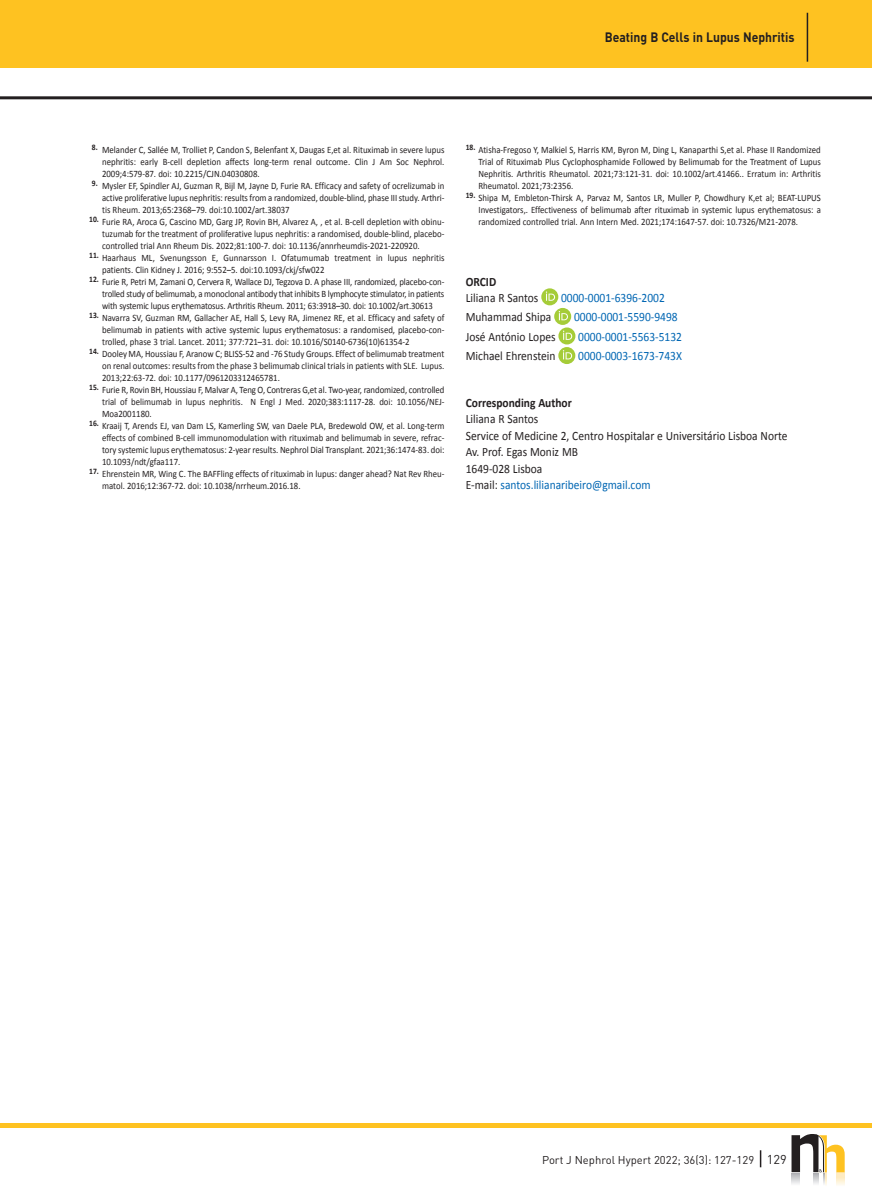
<style>
.page{position:relative;width:872px;height:1191px;background:#fff}
.page>*{position:absolute;margin:0;border:0;box-sizing:border-box;transform-origin:0 0}
.t1{font:700 13.5px "DIN";color:#231f20;scale:.9 1}
.t2{font:12.75px/16.5px "Calibri";color:#231f20;scale:.9 1}
.t3{font:12.75px "Calibri";color:#0166b3;scale:.9 1}
.t4{font:700 12.75px "Calibri";color:#231f20;scale:.9 1}
.t5{font:11.25px "DIN";color:#231f20}
.t6{font:9.75px/12px "Calibri";color:#231f20;text-align:justify;scale:.9 1}
.s1{color:#0166b3}
.s2{font-size:12.75px}
</style>
<div class="page">
<hr style="left:0;top:96px;width:872px;height:3px;background:#231f20">
<hr style="left:0;top:1123px;width:872px;height:4px;background:#fec221">
<svg style="left:760px;top:1150px;width:1px;height:17px"></svg>
<div style="left:0;top:0;width:872px;height:68px;background:#fec221"></div>
<svg style="left:791px;top:1134px;width:53px;height:51px"></svg>
<hr style="left:806px;top:13px;width:2px;height:49px;background:#231f20">
<div style="left:541px;top:288px;width:17px;height:17px;background:#a5cc38;border-radius:50%"></div>
<svg style="left:546px;top:291px;width:9px;height:10px"></svg>
<svg style="left:554px;top:308px;width:17px;height:17px"></svg>
<svg style="left:559px;top:311px;width:9px;height:9px"></svg>
<div style="left:558px;top:327px;width:17px;height:17px;background:#a5cc38;border-radius:50%"></div>
<svg style="left:563px;top:330px;width:9px;height:10px"></svg>
<svg style="left:558px;top:347px;width:17px;height:17px"></svg>
<svg style="left:563px;top:350px;width:9px;height:9px"></svg>
<h1 class="t1" style="left:605px;top:28px;width:212px">Beating B Cells in Lupus Nephritis</h1>
<p class="t6" style="left:102px;top:143px;width:382px;text-indent:-10px"><sup>8.</sup> Melander C, Sallée M, Trolliet P, Candon S, Belenfant X, Daugas E,et al. Rituximab in severe lupus nephritis: early B-cell depletion affects long-term renal outcome. Clin J Am Soc Nephrol.<br>2009;4:579-87. doi: 10.2215/CJN.04030808.</p>
<p class="t6" style="left:102px;top:179px;width:382px;text-indent:-10px"><sup>9.</sup> Mysler EF, Spindler AJ, Guzman R, Bijl M, Jayne D, Furie RA. Efficacy and safety of ocrelizumab in active proliferative lupus nephritis: results from a randomized, double-blind, phase III study. Arthri&shy;tis Rheum. 2013;65:2368–79. doi:10.1002/art.38037</p>
<p class="t6" style="left:102px;top:215px;width:382px;text-indent:-13px"><sup>10.</sup> Furie RA, Aroca G, Cascino MD, Garg JP, Rovin BH, Alvarez A, , et al. B-cell depletion with obinu&shy;tuzumab for the treatment of proliferative lupus nephritis: a randomised, double-blind, placebo&shy;controlled trial Ann Rheum Dis. 2022;81:100-7. doi: 10.1136/annrheumdis-2021-220920.</p>
<p class="t6" style="left:102px;top:251px;width:382px;text-indent:-13px"><sup>11.</sup> Haarhaus ML, Svenungsson E, Gunnarsson I. Ofatumumab treatment in lupus nephritis patients. Clin Kidney J. 2016; 9:552–5. doi:10.1093/ckj/sfw022</p>
<p class="t6" style="left:102px;top:275px;width:382px;text-indent:-13px"><sup>12.</sup> Furie R, Petri M, Zamani O, Cervera R, Wallace DJ, Tegzova D. A phase III, randomized, placebo-con&shy;trolled study of belimumab, a monoclonal antibody that inhibits B lymphocyte stimulator, in patients with systemic lupus erythematosus. Arthritis Rheum. 2011; 63:3918–30. doi: 10.1002/art.30613</p>
<p class="t6" style="left:102px;top:311px;width:382px;text-indent:-13px"><sup>13.</sup> Navarra SV, Guzman RM, Gallacher AE, Hall S, Levy RA, Jimenez RE, et al. Efficacy and safety of belimumab in patients with active systemic lupus erythematosus: a randomised, placebo-con&shy;trolled, phase 3 trial. Lancet. 2011; 377:721–31. doi: 10.1016/S0140-6736(10)61354-2</p>
<p class="t6" style="left:102px;top:347px;width:382px;text-indent:-13px"><sup>14.</sup> Dooley MA, Houssiau F, Aranow C; BLISS-52 and -76 Study Groups. Effect of belimumab treatment on renal outcomes: results from the phase 3 belimumab clinical trials in patients with SLE. Lupus.<br>2013;22:63-72. doi: 10.1177/0961203312465781.</p>
<p class="t6" style="left:102px;top:383px;width:382px;text-indent:-13px"><sup>15.</sup> Furie R, Rovin BH, Houssiau F, Malvar A, Teng O, Contreras G,et al. Two-year, randomized, controlled trial of belimumab in lupus nephritis. N Engl J Med. 2020;383:1117-28. doi: 10.1056/NEJ-Moa2001180.</p>
<p class="t6" style="left:102px;top:419px;width:382px;text-indent:-13px"><sup>16.</sup> Kraaij T, Arends EJ, van Dam LS, Kamerling SW, van Daele PLA, Bredewold OW, et al. Long-term effects of combined B-cell immunomodulation with rituximab and belimumab in severe, refrac&shy;tory systemic lupus erythematosus: 2-year results. Nephrol Dial Transplant. 2021;36:1474-83. doi:<br>10.1093/ndt/gfaa117.</p>
<p class="t6" style="left:102px;top:467px;width:382px;text-indent:-13px"><sup>17.</sup> Ehrenstein MR, Wing C. The BAFFling effects of rituximab in lupus: danger ahead? Nat Rev Rheu&shy;matol. 2016;12:367-72. doi: 10.1038/nrrheum.2016.18.</p>
<p class="t6" style="left:478px;top:143px;width:382px;text-indent:-13px"><sup>18.</sup> Atisha-Fregoso Y, Malkiel S, Harris KM, Byron M, Ding L, Kanaparthi S,et al. Phase II Randomized Trial of Rituximab Plus Cyclophosphamide Followed by Belimumab for the Treatment of Lupus Nephritis. Arthritis Rheumatol. 2021;73:121-31. doi: 10.1002/art.41466.. Erratum in: Arthritis Rheumatol. 2021;73:2356.</p>
<p class="t6" style="left:478px;top:191px;width:382px;text-indent:-13px"><sup>19.</sup> Shipa M, Embleton-Thirsk A, Parvaz M, Santos LR, Muller P, Chowdhury K,et al; BEAT-LUPUS Investigators,. Effectiveness of belimumab after rituximab in systemic lupus erythematosus: a randomized controlled trial. Ann Intern Med. 2021;174:1647-57. doi: 10.7326/M21-2078.</p>
<h2 class="t4" style="left:466px;top:274px;width:35px">ORCID</h2>
<h2 class="t2" style="left:466px;top:288px;width:82px">Liliana R Santos</h2>
<h2 class="t3" style="left:561px;top:289px;width:117px">0000-0001-6396-2002</h2>
<h2 class="t2" style="left:466px;top:308px;width:97px">Muhammad Shipa</h2>
<h2 class="t3" style="left:574px;top:309px;width:117px">0000-0001-5590-9498</h2>
<h2 class="t2" style="left:466px;top:328px;width:101px">José António Lopes</h2>
<h2 class="t3" style="left:578px;top:328px;width:117px">0000-0001-5563-5132</h2>
<h2 class="t2" style="left:466px;top:347px;width:101px">Michael Ehrenstein</h2>
<h2 class="t3" style="left:578px;top:348px;width:117px">0000-0003-1673-743X</h2>
<h2 class="t4" style="left:466px;top:394px;width:119px">Corresponding Author</h2>
<h2 class="t2" style="left:466px;top:410px;width:359px">Liliana R Santos<br>Service of Medicine 2, Centro Hospitalar e Universitário Lisboa Norte Av. Prof. Egas Moniz MB<br>1649-028 Lisboa<br>E-mail: <span class="s1">santos.lilianaribeiro@gmail.com</span></h2>
<p class="t5" style="left:542px;top:1152px;width:246px">Port J Nephrol Hypert 2022; 36(3): 127-129 <span class="s2">129</span></p>
</div>
